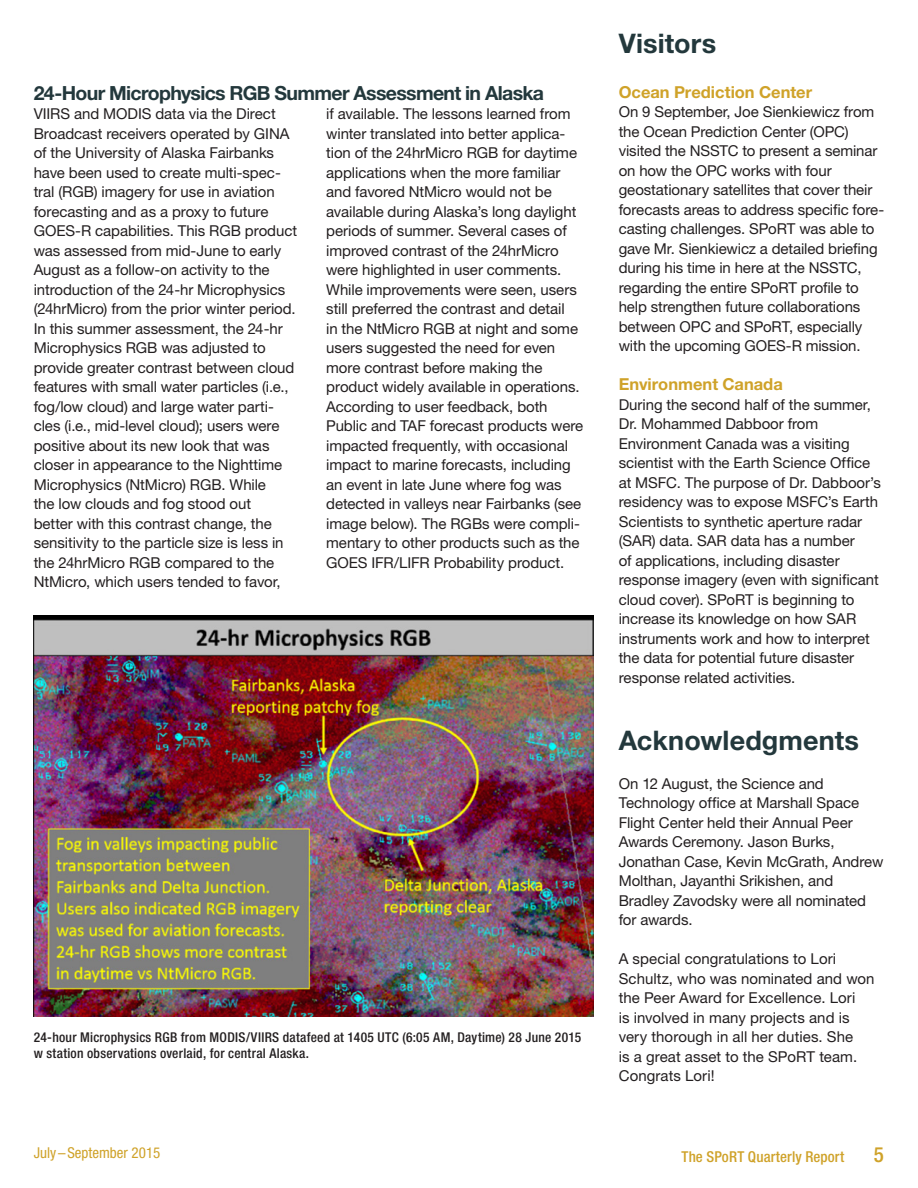
<style>
.page{position:relative;width:918px;height:1188px;background:#fff}
.page>*{position:absolute;margin:0;border:0;box-sizing:border-box;transform-origin:0 0}
.Main_Heads{font:700 27px "Helvetica Neue LT Std";letter-spacing:.005em;color:#23383c}
.t1{font:500 condensed 21px "Helvetica Neue LT Std";color:#cfa229}
.Small_Headers_16pt_l{font:700 19.5px "Helvetica Neue LT Std";letter-spacing:-.035em;color:#23383c}
.bold_headers_gold{font:700 16.5px "Helvetica Neue LT Std";color:#cfa229}
.body_copy_10{font:15px/19.5px "Helvetica Neue LT Std";letter-spacing:-.005em;color:#231f20}
.t2{font:500 condensed 15px "Helvetica Neue LT Std";letter-spacing:.005em;color:#cfa229}
.t3{font:condensed 15px "Helvetica Neue LT Std";color:#cfa229}
.captions{font:500 condensed 13.5px/16.2px "Helvetica Neue LT Std";letter-spacing:.02em;color:#231f20}
</style>
<div class="page">
<img style="left:34px;top:616px;width:560px;height:400px">
<p class="Small_Headers_16pt_l" style="left:34px;top:81px;width:512px">24-Hour Microphysics RGB Summer Assessment in Alaska</p>
<p class="body_copy_10" style="left:34px;top:104px;width:265px">VIIRS and MODIS data via the Direct Broadcast receivers operated by GINA of the University of Alaska Fairbanks have been used to create multi-spec&shy;tral (RGB) imagery for use in aviation forecasting and as a proxy to future GOES-R capabilities. This RGB product was assessed from mid-June to early August as a follow-on activity to the introduction of the 24-hr Microphysics (24hrMicro) from the prior winter period.<br>In this summer assessment, the 24-hr Microphysics RGB was adjusted to provide greater contrast between cloud features with small water particles (i.e., fog/low cloud) and large water parti&shy;cles (i.e., mid-level cloud); users were positive about its new look that was closer in appearance to the Nighttime Microphysics (NtMicro) RGB. While<br>the low clouds and fog stood out<br>better with this contrast change, the sensitivity to the particle size is less in the 24hrMicro RGB compared to the NtMicro, which users tended to favor,</p>
<p class="body_copy_10" style="left:326px;top:104px;width:259px">if available. The lessons learned from winter translated into better applica&shy;tion of the 24hrMicro RGB for daytime applications when the more familiar and favored NtMicro would not be available during Alaska’s long daylight periods of summer. Several cases of improved contrast of the 24hrMicro were highlighted in user comments.<br>While improvements were seen, users still preferred the contrast and detail<br>in the NtMicro RGB at night and some users suggested the need for even more contrast before making the product widely available in operations.<br>According to user feedback, both Public and TAF forecast products were impacted frequently, with occasional impact to marine forecasts, including an event in late June where fog was detected in valleys near Fairbanks (see image below). The RGBs were compli&shy;mentary to other products such as the GOES IFR/LIFR Probability product.</p>
<p class="captions" style="left:34px;top:1029px;width:549px">24-hour Microphysics RGB from MODIS/VIIRS datafeed at 1405 UTC (6:05 AM, Daytime) 28 June 2015 w station observations overlaid, for central Alaska.</p>
<p class="Main_Heads" style="left:619px;top:27px;width:99px">Visitors</p>
<p class="bold_headers_gold" style="left:619px;top:82px;width:195px">Ocean Prediction Center</p>
<p class="body_copy_10" style="left:619px;top:102px;width:267px">On 9 September, Joe Sienkiewicz from the Ocean Prediction Center (OPC) visited the NSSTC to present a seminar on how the OPC works with four geostationary satellites that cover their forecasts areas to address specific fore&shy;casting challenges. SPoRT was able to gave Mr. Sienkiewicz a detailed briefing during his time in here at the NSSTC, regarding the entire SPoRT profile to help strengthen future collaborations between OPC and SPoRT, especially with the upcoming GOES-R mission.</p>
<p class="bold_headers_gold" style="left:619px;top:374px;width:166px">Environment Canada</p>
<p class="body_copy_10" style="left:619px;top:394px;width:264px">During the second half of the summer, Dr. Mohammed Dabboor from Environment Canada was a visiting scientist with the Earth Science Office at MSFC. The purpose of Dr. Dabboor’s residency was to expose MSFC’s Earth Scientists to synthetic aperture radar (SAR) data. SAR data has a number<br>of applications, including disaster response imagery (even with significant cloud cover). SPoRT is beginning to increase its knowledge on how SAR instruments work and how to interpret the data for potential future disaster response related activities.</p>
<p class="Main_Heads" style="left:619px;top:724px;width:242px">Acknowledgments</p>
<p class="body_copy_10" style="left:619px;top:774px;width:266px">On 12 August, the Science and<br>Technology office at Marshall Space<br>Flight Center held their Annual Peer<br>Awards Ceremony. Jason Burks,<br>Jonathan Case, Kevin McGrath, Andrew<br>Molthan, Jayanthi Srikishen, and<br>Bradley Zavodsky were all nominated for awards.</p>
<p class="body_copy_10" style="left:619px;top:949px;width:257px">A special congratulations to Lori<br>Schultz, who was nominated and won the Peer Award for Excellence. Lori<br>is involved in many projects and is very thorough in all her duties. She<br>is a great asset to the SPoRT team.<br>Congrats Lori!</p>
<p class="t3" style="left:34px;top:1144px;width:128px">July– September 2015</p>
<p class="t2" style="left:682px;top:1148px;width:164px">The SPoRT Quarterly Report</p>
<h2 class="t1" style="left:874px;top:1143px;width:12px">5</h2>
</div>
